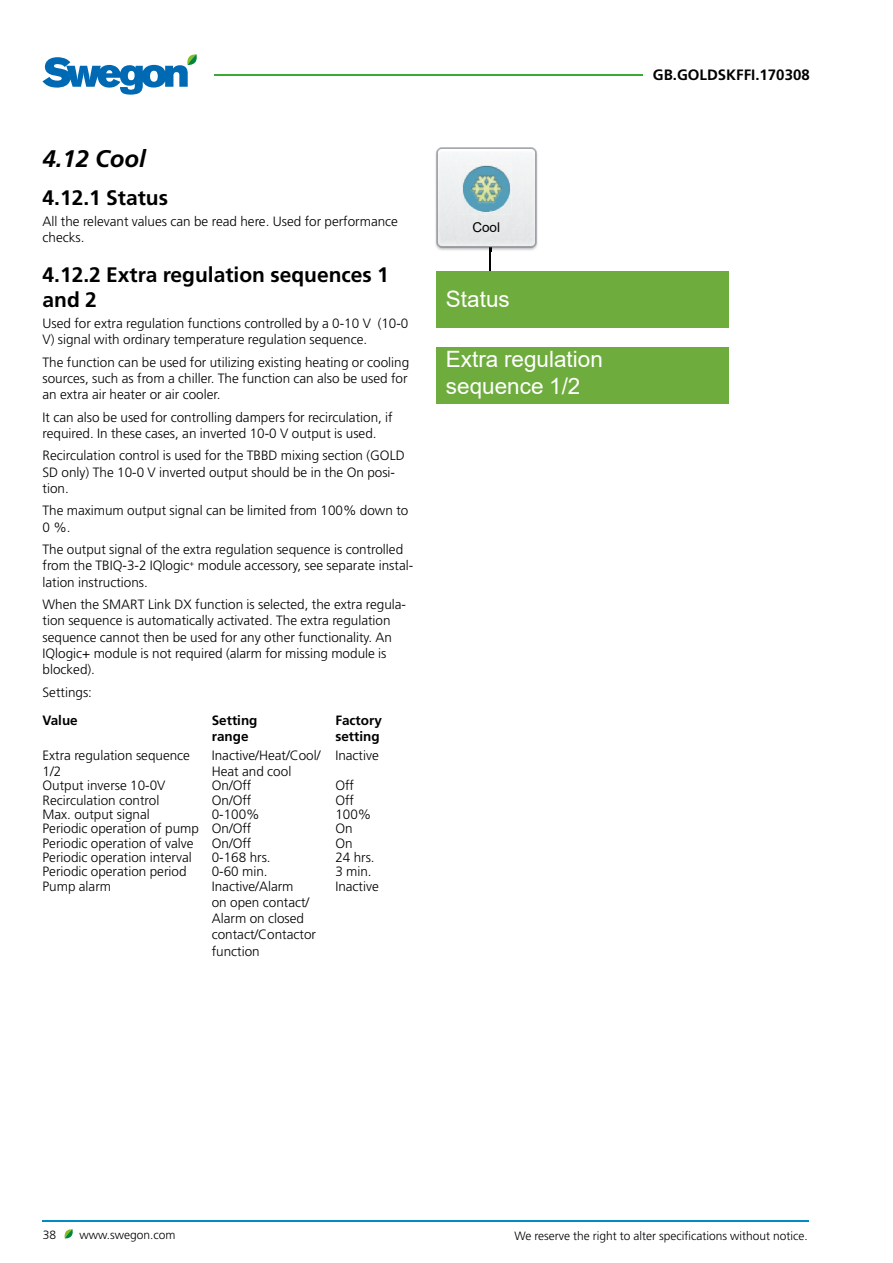
<style>
.page{position:relative;width:893px;height:1263px;background:#fff}
.page>*{position:absolute;margin:0;border:0;box-sizing:border-box;transform-origin:0 0}
.t1{font:italic 700 24px "Frutiger";color:#000}
.t2{font:22.5px/27px "Arial";color:#fff}
.t3{font:700 21px/25.2px "Frutiger";color:#000}
.t4{font:700 15px "Frutiger";color:#000}
.t5{font:300 13.5px/16.2px "Frutiger";color:#000}
.t6{font:700 13.5px/16.2px "Frutiger";color:#000}
.t7{font:13.5px "Arial";color:#000}
.t8{font:300 12px "Frutiger";color:#000}
</style>
<div class="page">
<hr style="left:43px;top:1220px;width:766px;height:2px;background:#008bc5">
<svg style="left:64px;top:1229px;width:9px;height:10px"></svg>
<hr style="left:214px;top:75px;width:429px;height:1px;background:#3aaa35">
<svg style="left:43px;top:54px;width:154px;height:41px"></svg>
<hr style="left:490px;top:209px;width:1px;height:105px;background:#010202">
<div style="left:437px;top:271px;width:292px;height:56px;background:#6ead3d"></div>
<div style="left:437px;top:347px;width:292px;height:57px;background:#6ead3d"></div>
<img style="left:435px;top:147px;width:103px;height:104px">
<img style="left:490px;top:214px;width:1px;height:37px">
<img style="left:461px;top:163px;width:51px;height:51px">
<h1 class="t1" style="left:43px;top:144px;width:105px">4.12 Cool</h1>
<h3 class="t3" style="left:43px;top:185px;width:127px">4.12.1 Status</h3>
<p class="t5" style="left:43px;top:213px;width:357px">All the relevant values can be read here. Used for performance checks.</p>
<h3 class="t3" style="left:43px;top:262px;width:348px">4.12.2 Extra regulation sequences 1 and 2</h3>
<p class="t5" style="left:43px;top:315px;width:367px">Used for extra regulation functions controlled by a 0-10 V (10-0<br>V) signal with ordinary temperature regulation sequence.</p>
<p class="t5" style="left:43px;top:354px;width:368px">The function can be used for utilizing existing heating or cooling sources, such as from a chiller. The function can also be used for an extra air heater or air cooler.</p>
<p class="t5" style="left:43px;top:409px;width:352px">It can also be used for controlling dampers for recirculation, if required. In these cases, an inverted 10-0 V output is used.</p>
<p class="t5" style="left:43px;top:448px;width:364px">Recirculation control is used for the TBBD mixing section (GOLD<br>SD only) The 10-0 V inverted output should be in the On posi&shy;tion.</p>
<p class="t5" style="left:43px;top:503px;width:367px">The maximum output signal can be limited from 100% down to<br>0 %.</p>
<p class="t5" style="left:43px;top:542px;width:372px">The output signal of the extra regulation sequence is controlled from the TBIQ-3-2 IQlogic<sup>+</sup> module accessory, see separate instal&shy;lation instructions.</p>
<p class="t5" style="left:43px;top:597px;width:365px">When the SMART Link DX function is selected, the extra regula&shy;tion sequence is automatically activated. The extra regulation sequence cannot then be used for any other functionality. An IQlogic+ module is not required (alarm for missing module is blocked).</p>
<p class="t5" style="left:43px;top:684px;width:51px">Settings:</p>
<p class="t6" style="left:43px;top:712px;width:37px">Value</p>
<p class="t6" style="left:212px;top:712px;width:47px">Setting range</p>
<p class="t6" style="left:335px;top:712px;width:48px">Factory setting</p>
<p class="t5" style="left:43px;top:747px;width:149px">Extra regulation sequence<br>1/2</p>
<p class="t5" style="left:212px;top:747px;width:110px">Inactive/Heat/Cool/<br>Heat and cool</p>
<p class="t5" style="left:335px;top:747px;width:45px">Inactive</p>
<p class="t5" style="left:43px;top:778px;width:125px">Output inverse 10-0V</p>
<p class="t5" style="left:212px;top:778px;width:41px">On/Off</p>
<p class="t5" style="left:335px;top:778px;width:20px">Off</p>
<p class="t5" style="left:43px;top:792px;width:118px">Recirculation control</p>
<p class="t5" style="left:212px;top:792px;width:41px">On/Off</p>
<p class="t5" style="left:335px;top:792px;width:20px">Off</p>
<p class="t5" style="left:43px;top:806px;width:109px">Max. output signal</p>
<p class="t5" style="left:212px;top:806px;width:50px">0-100%</p>
<p class="t5" style="left:335px;top:806px;width:38px">100%</p>
<p class="t5" style="left:43px;top:821px;width:210px">Periodic operation of pump On/Off</p>
<p class="t5" style="left:335px;top:821px;width:19px">On</p>
<p class="t5" style="left:43px;top:835px;width:153px">Periodic operation of valve</p>
<p class="t5" style="left:212px;top:835px;width:41px">On/Off</p>
<p class="t5" style="left:335px;top:835px;width:19px">On</p>
<p class="t5" style="left:43px;top:849px;width:151px">Periodic operation interval</p>
<p class="t5" style="left:212px;top:849px;width:60px">0-168 hrs.</p>
<p class="t5" style="left:335px;top:849px;width:41px">24 hrs.</p>
<p class="t5" style="left:43px;top:864px;width:146px">Periodic operation period</p>
<p class="t5" style="left:212px;top:864px;width:57px">0-60 min.</p>
<p class="t5" style="left:335px;top:864px;width:38px">3 min.</p>
<p class="t5" style="left:43px;top:878px;width:70px">Pump alarm</p>
<p class="t5" style="left:212px;top:878px;width:106px">Inactive/Alarm<br>on open contact/<br>Alarm on closed contact/Contactor function</p>
<p class="t5" style="left:335px;top:878px;width:45px">Inactive</p>
<p class="t7" style="left:472px;top:218px;width:29px">Cool</p>
<h2 class="t2" style="left:446px;top:285px;width:65px">Status</h2>
<h2 class="t2" style="left:446px;top:345px;width:158px">Extra regulation sequence 1/2</h2>
<p class="t4" style="left:653px;top:66px;width:158px">GB.GOLDSKFFI.170308</p>
<p class="t8" style="left:43px;top:1228px;width:15px">38</p>
<p class="t8" style="left:79px;top:1228px;width:98px">www.swegon.com</p>
<p class="t8" style="left:514px;top:1229px;width:295px">We reserve the right to alter specifications without notice.</p>
</div>
